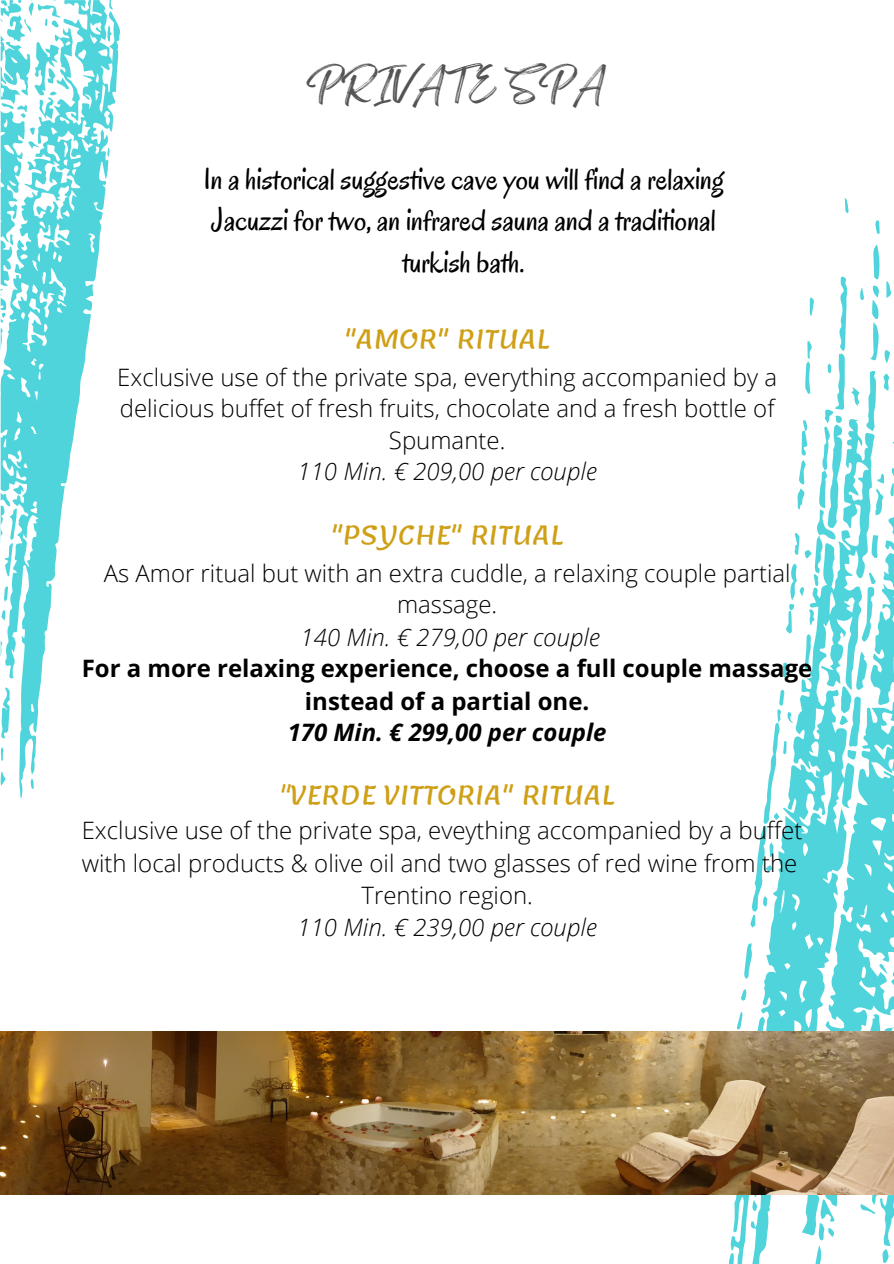
<style>
.page{position:relative;width:894px;height:1264px;background:#fff}
.page>*{position:absolute;margin:0;border:0;box-sizing:border-box;transform-origin:0 0}
.t1{font:37.5px "Feeling Passionate";color:#545454}
.t2{font:30.6px/41.7px "Oregano";color:#000;text-align:center}
.t3{font:25.5px "Lemonada";color:#cf9f16}
.t4{font:300 24px/31.5px "Open Sans";color:#000;text-align:center}
.t5{font:700 24px "Open Sans";color:#000}
.t6{font:italic 300 24px "Open Sans";color:#000}
.t7{font:italic 700 24px "Open Sans";color:#000}
.s1{font-weight:300}
</style>
<div class="page">
<svg style="left:0;top:0;width:120px;height:798px"></svg>
<svg style="left:718px;top:198px;width:175px;height:1065px"></svg>
<img style="left:0;top:1031px;width:893px;height:163px">
<p class="t1" style="left:306px;top:54px;width:300px">PRIVATE SPA</p>
<p class="t2" style="left:203px;top:158px;width:522px">In a historical suggestive cave you will find a relaxing<br>Jacuzzi for two, an infrared sauna and a traditional turkish bath.</p>
<h1 class="t3" style="left:344px;top:324px;width:207px">"AMOR" RITUAL</h1>
<h2 class="t4" style="left:117px;top:361px;width:661px">Exclusive use of the private spa, everything accompanied by a delicious buffet of fresh fruits, chocolate and a fresh bottle of<br>Spumante.</h2>
<p class="t6" style="left:297px;top:454px;width:301px">110 Min. € 209,00 per couple</p>
<p class="t3" style="left:331px;top:520px;width:234px">"PSYCHE" RITUAL</p>
<p class="t4" style="left:104px;top:556px;width:688px">As Amor ritual but with an extra cuddle, a relaxing couple partial</p>
<p class="t4" style="left:397px;top:588px;width:102px">massage.</p>
<p class="t6" style="left:300px;top:620px;width:301px">140 Min. € 279,00 per couple</p>
<p class="t5" style="left:82px;top:651px;width:732px">For a more relaxing experience, choose a full couple massage</p>
<p class="t5" style="left:305px;top:684px;width:286px">instead of a partial one.</p>
<p class="t7" style="left:287px;top:715px;width:320px">170 Min. € 299,00 per couple</p>
<p class="t3" style="left:279px;top:780px;width:337px"><span class="s1">"</span>VERDE VITTORIA" RITUAL</p>
<p class="t4" style="left:82px;top:814px;width:722px">Exclusive use of the private spa, eveything accompanied by a buffet</p>
<p class="t4" style="left:82px;top:847px;width:717px">with local products &amp; olive oil and two glasses of red wine from the</p>
<p class="t4" style="left:361px;top:878px;width:173px">Trentino region.</p>
<p class="t6" style="left:297px;top:910px;width:301px">110 Min. € 239,00 per couple</p>
</div>
